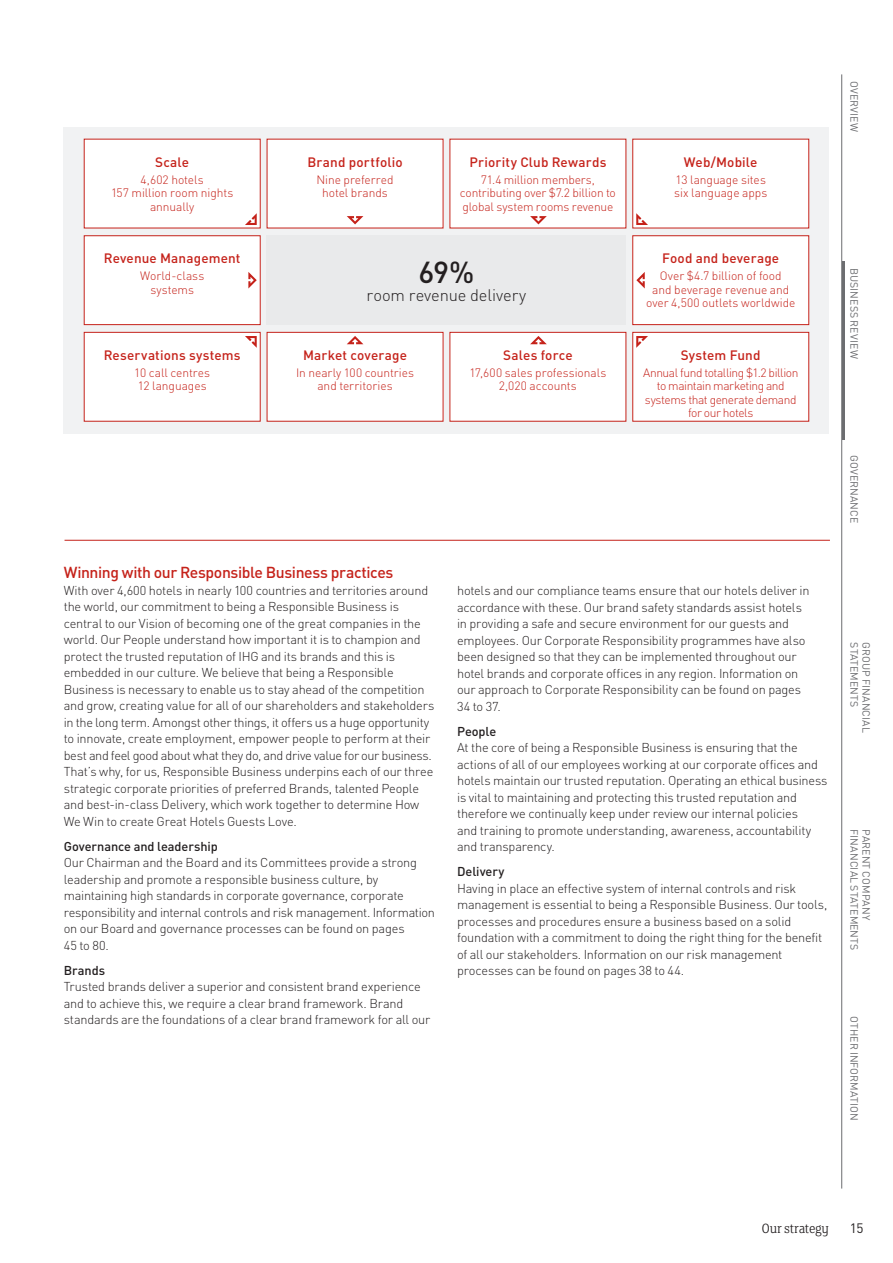
<style>
.page{position:relative;width:893px;height:1263px;background:#fff}
.page>*{position:absolute;margin:0;border:0;box-sizing:border-box;transform-origin:0 0}
.t1{font:500 30px "DIN";color:#231f20}
.t2{font:300 16.5px "DIN";letter-spacing:-.005em;color:#231f20}
.t3{font:500 15.75px "DIN";letter-spacing:-.025em;color:#c5221a}
.t4{font:300 15px "FS Clerkenwell";letter-spacing:-.005em;color:#231f20}
.t5{font:500 13.5px "DIN";letter-spacing:.01em;color:#c5221a}
.t6{font:13.5px "DIN";color:#231f20}
.t7{font:300 12.75px/16.5px "DIN";letter-spacing:-.015em;color:#231f20}
.t8{font:500 12.75px "DIN";letter-spacing:-.005em;color:#231f20}
.t9{font:300 12px/13.5px "DIN";letter-spacing:-.005em;color:#c5221a;text-align:center}
.t10{font:300 12px/13.5px "DIN";letter-spacing:-.035em;color:#c5221a;text-align:center}
.t11{font:10.5px/12px "DIN";letter-spacing:.005em;color:#6c6d70}
</style>
<div class="page">
<hr style="left:841px;top:74px;width:1px;height:1114px;background:#6c6d70">
<hr style="left:842px;top:261px;width:2px;height:179px;background:#6c6d70">
<div style="left:64px;top:128px;width:765px;height:306px;background:#f1f2f3"></div>
<div style="left:84px;top:139px;width:176px;height:89px;background:#fff"></div>
<div style="left:84px;top:236px;width:176px;height:89px;background:#fff"></div>
<div style="left:84px;top:235px;width:176px;height:90px;border:1px solid #c5221a"></div>
<div style="left:84px;top:332px;width:176px;height:89px;background:#fff"></div>
<div style="left:84px;top:332px;width:176px;height:89px;border:1px solid #c5221a"></div>
<div style="left:267px;top:139px;width:176px;height:89px;background:#fff"></div>
<div style="left:450px;top:139px;width:176px;height:89px;background:#fff"></div>
<div style="left:267px;top:332px;width:176px;height:89px;background:#fff"></div>
<div style="left:267px;top:332px;width:176px;height:89px;border:1px solid #c5221a"></div>
<div style="left:450px;top:332px;width:176px;height:89px;background:#fff"></div>
<div style="left:450px;top:332px;width:176px;height:89px;border:1px solid #c5221a"></div>
<div style="left:633px;top:139px;width:176px;height:89px;background:#fff"></div>
<div style="left:633px;top:236px;width:176px;height:89px;background:#fff"></div>
<div style="left:632px;top:235px;width:177px;height:90px;border:1px solid #c5221a"></div>
<div style="left:633px;top:332px;width:176px;height:89px;background:#fff"></div>
<div style="left:632px;top:332px;width:177px;height:89px;border:1px solid #c5221a"></div>
<div style="left:267px;top:236px;width:359px;height:89px;background:#e9eaeb"></div>
<svg style="left:248px;top:272px;width:9px;height:16px"></svg>
<svg style="left:636px;top:272px;width:9px;height:16px"></svg>
<svg style="left:347px;top:336px;width:16px;height:8px"></svg>
<svg style="left:530px;top:336px;width:17px;height:8px"></svg>
<svg style="left:347px;top:216px;width:16px;height:8px"></svg>
<svg style="left:530px;top:216px;width:17px;height:8px"></svg>
<svg style="left:245px;top:336px;width:12px;height:12px"></svg>
<svg style="left:636px;top:213px;width:12px;height:12px"></svg>
<svg style="left:636px;top:336px;width:12px;height:12px"></svg>
<svg style="left:245px;top:213px;width:12px;height:12px"></svg>
<hr style="left:65px;top:540px;width:765px;height:1px;background:#c5221a">
<p class="t5" style="left:155px;top:153px;width:36px">Scale</p>
<p class="t9" style="left:111px;top:173px;width:124px">4,602 hotels<br>157 million room nights annually</p>
<p class="t5" style="left:104px;top:250px;width:138px">Revenue Management</p>
<p class="t9" style="left:140px;top:269px;width:66px">World-class systems</p>
<p class="t5" style="left:104px;top:347px;width:138px">Reservations systems</p>
<p class="t9" style="left:134px;top:366px;width:77px;text-align:left">10 call centres<br>12 languages</p>
<p class="t5" style="left:307px;top:153px;width:97px">Brand portfolio</p>
<p class="t9" style="left:316px;top:173px;width:79px">Nine preferred hotel brands</p>
<p class="t5" style="left:469px;top:153px;width:139px">Priority Club Rewards</p>
<p class="t9" style="left:460px;top:173px;width:158px">71.4 million members, contributing over $7.2 billion to global system rooms revenue</p>
<h1 class="t1" style="left:419px;top:253px;width:57px">69%</h1>
<p class="t2" style="left:367px;top:285px;width:161px">room revenue delivery</p>
<p class="t5" style="left:303px;top:347px;width:105px">Market coverage</p>
<p class="t9" style="left:296px;top:366px;width:120px">In nearly 100 countries and territories</p>
<p class="t5" style="left:503px;top:347px;width:71px">Sales force</p>
<p class="t9" style="left:469px;top:366px;width:138px">17,600 sales professionals<br>2,020 accounts</p>
<p class="t5" style="left:684px;top:153px;width:75px">Web/Mobile</p>
<p class="t9" style="left:674px;top:173px;width:95px;text-align:left">13 language sites six language apps</p>
<p class="t5" style="left:662px;top:250px;width:118px">Food and beverage</p>
<p class="t9" style="left:646px;top:269px;width:151px">Over $4.7 billion of food<br>and beverage revenue and over 4,500 outlets worldwide</p>
<p class="t5" style="left:681px;top:347px;width:81px">System Fund</p>
<p class="t10" style="left:643px;top:366px;width:157px">Annual fund totalling $1.2 billion to maintain marketing and systems that generate demand for our hotels</p>
<p class="t3" style="left:64px;top:563px;width:331px">Winning with our Responsible Business practices</p>
<p class="t7" style="left:64px;top:582px;width:372px">With over 4,600 hotels in nearly 100 countries and territories around the world, our commitment to being a Responsible Business is central to our Vision of becoming one of the great companies in the world. Our People understand how important it is to champion and protect the trusted reputation of IHG and its brands and this is embedded in our culture. We believe that being a Responsible Business is necessary to enable us to stay ahead of the competition and grow, creating value for all of our shareholders and stakeholders in the long term. Amongst other things, it offers us a huge opportunity to innovate, create employment, empower people to perform at their best and feel good about what they do, and drive value for our business.<br>That’s why, for us, Responsible Business underpins each of our three strategic corporate priorities of preferred Brands, talented People and best-in-class Delivery, which work together to determine How We Win to create Great Hotels Guests Love.</p>
<p class="t8" style="left:64px;top:838px;width:155px">Governance and leadership</p>
<p class="t7" style="left:64px;top:854px;width:373px">Our Chairman and the Board and its Committees provide a strong leadership and promote a responsible business culture, by maintaining high standards in corporate governance, corporate responsibility and internal controls and risk management. Information on our Board and governance processes can be found on pages<br>45 to 80.</p>
<p class="t8" style="left:64px;top:962px;width:43px">Brands</p>
<p class="t7" style="left:64px;top:978px;width:368px">Trusted brands deliver a superior and consistent brand experience and to achieve this, we require a clear brand framework. Brand standards are the foundations of a clear brand framework for all our</p>
<p class="t7" style="left:457px;top:582px;width:354px">hotels and our compliance teams ensure that our hotels deliver in accordance with these. Our brand safety standards assist hotels in providing a safe and secure environment for our guests and employees. Our Corporate Responsibility programmes have also been designed so that they can be implemented throughout our hotel brands and corporate offices in any region. Information on our approach to Corporate Responsibility can be found on pages 34 to 37.</p>
<p class="t8" style="left:457px;top:723px;width:41px">People</p>
<p class="t7" style="left:457px;top:739px;width:372px">At the core of being a Responsible Business is ensuring that the actions of all of our employees working at our corporate offices and hotels maintain our trusted reputation. Operating an ethical business is vital to maintaining and protecting this trusted reputation and therefore we continually keep under review our internal policies<br>and training to promote understanding, awareness, accountability and transparency.</p>
<p class="t8" style="left:457px;top:863px;width:49px">Delivery</p>
<p class="t7" style="left:457px;top:879px;width:372px">Having in place an effective system of internal controls and risk management is essential to being a Responsible Business. Our tools, processes and procedures ensure a business based on a solid foundation with a commitment to doing the right thing for the benefit of all our stakeholders. Information on our risk management processes can be found on pages 38 to 44.</p>
<p class="t11" style="left:860px;top:81px;width:53px;rotate:90deg">OVERVIEW</p>
<p class="t11" style="left:860px;top:268px;width:91px;rotate:90deg">Busi ness review</p>
<p class="t11" style="left:860px;top:455px;width:69px;rotate:90deg">GOVERNANCE</p>
<p class="t11" style="left:872px;top:642px;width:92px;rotate:90deg">GROU P FINANCIAL<br>STATEMENTS</p>
<p class="t11" style="left:872px;top:829px;width:122px;rotate:90deg">PARENT COMPANY<br>FINAN CIAL STATEMENTS</p>
<p class="t11" style="left:860px;top:1016px;width:104px;rotate:90deg">OTHER IN FORMATION</p>
<p class="t4" style="left:762px;top:1222px;width:69px">Our strategy</p>
<p class="t6" style="left:850px;top:1220px;width:15px">15</p>
</div>
